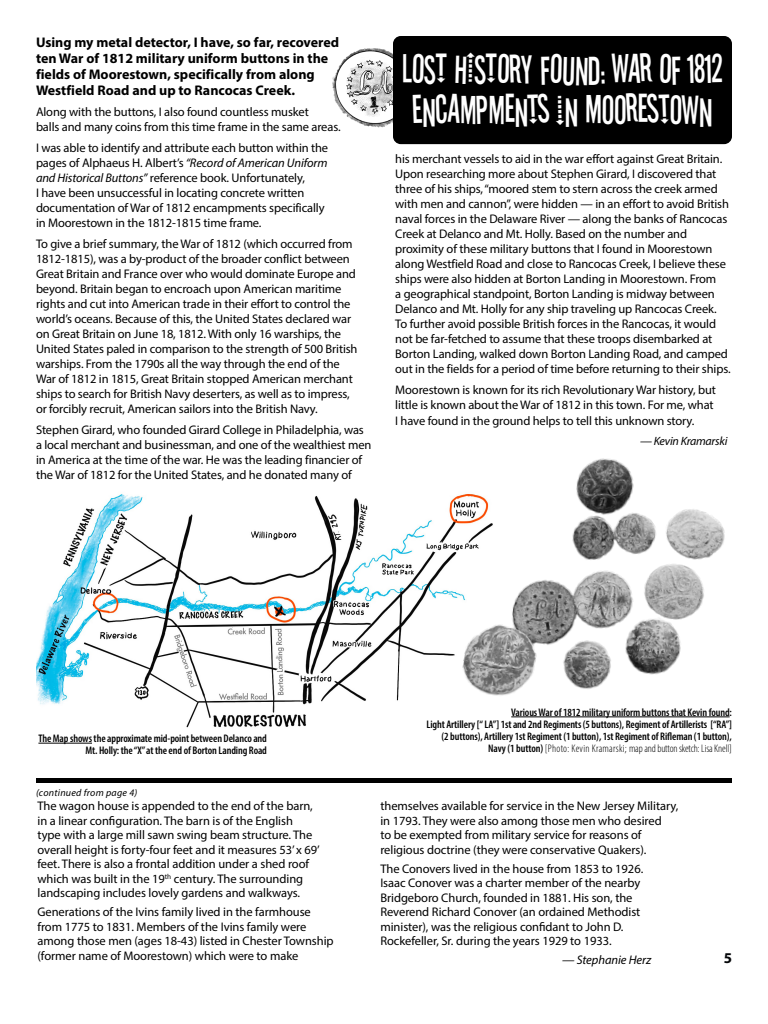
<style>
.page{position:relative;width:768px;height:1024px;background:#fff}
.page>*{position:absolute;margin:0;border:0;box-sizing:border-box;transform-origin:0 0}
.t1{font:38px/40px "Stereofidelic";letter-spacing:-.01em;color:#fff}
.t2{font:700 15px "Myriad Pro";color:#040608}
.t3{font:700 14px/16px "Myriad Pro";color:#000}
.t4{font:12.5px/15px "Myriad Pro";letter-spacing:-.01em;color:#000}
.t5{font:italic 12.5px "Myriad Pro";letter-spacing:-.005em;color:#000}
.t6{font:italic 12px "Myriad Pro";letter-spacing:-.02em;color:#000}
.t7{font:600 condensed 11px/12px "Myriad Pro";letter-spacing:-.01em;color:#000;text-align:right}
.t8{font:italic 10px "Myriad Pro";letter-spacing:.025em;color:#000}
.s1{font-style:italic}
.s2{font-weight:300}
</style>
<div class="page">
<img style="left:332px;top:48px;width:61px;height:80px">
<div style="left:36px;top:778px;width:696px;height:5px;background:#000"></div>
<img style="left:36px;top:494px;width:422px;height:234px">
<img style="left:458px;top:458px;width:272px;height:259px">
<hr style="left:511px;top:717px;width:219px;height:1px;background:#000">
<hr style="left:38px;top:743px;width:54px;height:1px;background:#000">
<div style="left:393px;top:36px;width:339px;height:108px;background:#000;border-radius:8px"></div>
<p class="t3" style="left:36px;top:33px;width:305px">Using my metal detector, I have, so far, recovered ten War of 1812 military uniform buttons in the fields of Moorestown, specifically from along Westfield Road and up to Rancocas Creek.</p>
<p class="t4" style="left:36px;top:104px;width:306px">Along with the buttons, I also found countless musket<br>balls and many coins from this time frame in the same areas.</p>
<p class="t4" style="left:36px;top:140px;width:294px">I was able to identify and attribute each button within the pages of Alphaeus H. Albert’s <span class="s1">“Record of American Uniform and Historical Buttons”</span> reference book. Unfortunately,<br>I have been unsuccessful in locating concrete written documentation of War of 1812 encampments specifically in Moorestown in the 1812-1815 time frame.</p>
<p class="t4" style="left:36px;top:236px;width:323px">To give a brief summary, the War of 1812 (which occurred from 1812-1815), was a by-product of the broader conflict between Great Britain and France over who would dominate Europe and beyond. Britain began to encroach upon American maritime rights and cut into American trade in their effort to control the world’s oceans. Because of this, the United States declared war on Great Britain on June 18, 1812. With only 16 warships, the United States paled in comparison to the strength of 500 British warships. From the 1790s all the way through the end of the War of 1812 in 1815, Great Britain stopped American merchant ships to search for British Navy deserters, as well as to impress, or forcibly recruit, American sailors into the British Navy.</p>
<p class="t4" style="left:36px;top:422px;width:337px">Stephen Girard, who founded Girard College in Philadelphia, was a local merchant and businessman, and one of the wealthiest men in America at the time of the war. He was the leading financier of the War of 1812 for the United States, and he donated many of</p>
<h1 class="t1" style="left:401px;top:51px;width:323px">LOST HISTORY FOUND: WAR OF 1812<br>ENCAMPMENTS IN MOORESTOWN</h1>
<p class="t4" style="left:395px;top:151px;width:337px">his merchant vessels to aid in the war effort against Great Britain.<br>Upon researching more about Stephen Girard, I discovered that three of his ships, “moored stem to stern across the creek armed with men and cannon”, were hidden — in an effort to avoid British naval forces in the Delaware River — along the banks of Rancocas Creek at Delanco and Mt. Holly. Based on the number and proximity of these military buttons that I found in Moorestown along Westfield Road and close to Rancocas Creek, I believe these ships were also hidden at Borton Landing in Moorestown. From<br>a geographical standpoint, Borton Landing is midway between Delanco and Mt. Holly for any ship traveling up Rancocas Creek.<br>To further avoid possible British forces in the Rancocas, it would not be far-fetched to assume that these troops disembarked at Borton Landing, walked down Borton Landing Road, and camped out in the fields for a period of time before returning to their ships.</p>
<p class="t4" style="left:395px;top:382px;width:322px;line-height:15.5px">Moorestown is known for its rich Revolutionary War history, but little is known about the War of 1812 in this town. For me, what<br>I have found in the ground helps to tell this unknown story.</p>
<p class="t6" style="left:640px;top:434px;width:89px">— Kevin Kramarski</p>
<p class="t7" style="left:38px;top:732px;width:230px">The Map shows the approximate mid-point between Delanco and<br>Mt. Holly: the “X” at the end of Borton Landing Road</p>
<p class="t8" style="left:36px;top:786px;width:103px">(continued from page 4)</p>
<p class="t4" style="left:38px;top:799px;width:284px;line-height:14.5px">The wagon house is appended to the end of the barn, in a linear configuration. The barn is of the English<br>type with a large mill sawn swing beam structure. The overall height is forty-four feet and it measures 53’ x 69’ feet. There is also a frontal addition under a shed roof which was built in the 19<sup>th</sup> century. The surrounding landscaping includes lovely gardens and walkways.</p>
<p class="t4" style="left:38px;top:905px;width:298px;line-height:14.5px">Generations of the Ivins family lived in the farmhouse from 1775 to 1831. Members of the Ivins family were among those men (ages 18-43) listed in Chester Township (former name of Moorestown) which were to make</p>
<p class="t7" style="left:426px;top:706px;width:307px">Various War of 1812 military uniform buttons that Kevin found:<br>Light Artillery [“ LA”] 1st and 2nd Regiments (5 buttons), Regiment of Artillerists [“RA”] (2 buttons), Artillery 1st Regiment (1 button), 1st Regiment of Rifleman (1 button), Navy (1 button) <span class="s2">[Photo: Kevin Kramarski; map and button sketch: Lisa Knell]</span></p>
<p class="t4" style="left:380px;top:799px;width:299px;line-height:14.5px">themselves available for service in the New Jersey Military, in 1793. They were also among those men who desired<br>to be exempted from military service for reasons of religious doctrine (they were conservative Quakers).</p>
<p class="t4" style="left:380px;top:861px;width:264px;line-height:14.5px">The Conovers lived in the house from 1853 to 1926.<br>Isaac Conover was a charter member of the nearby Bridgeboro Church, founded in 1881. His son, the Reverend Richard Conover (an ordained Methodist minister), was the religious confidant to John D.<br>Rockefeller, Sr. during the years 1929 to 1933.</p>
<p class="t5" style="left:562px;top:952px;width:91px">— Stephanie Herz</p>
<p class="t2" style="left:724px;top:948px;width:10px">5</p>
</div>
